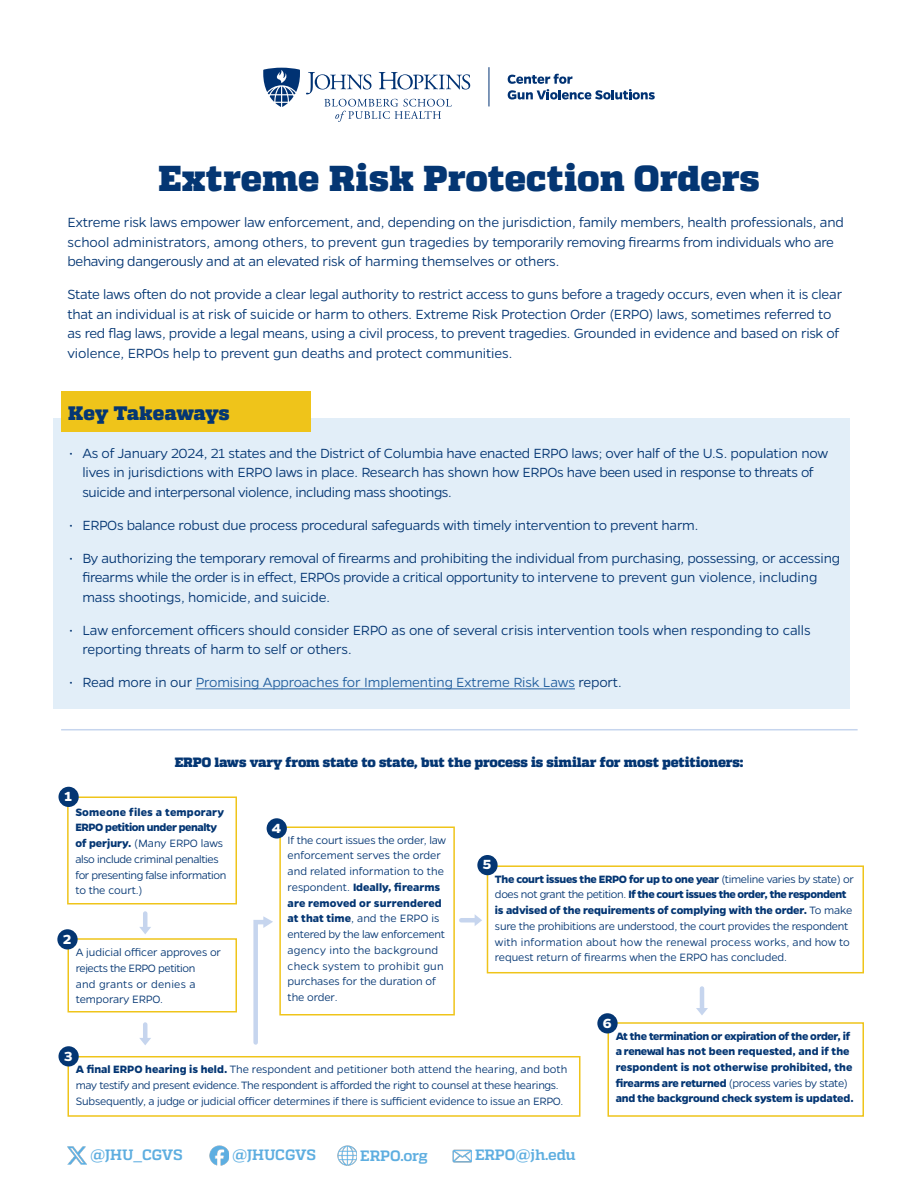
<style>
.page{position:relative;width:918px;height:1188px;background:#fff}
.page>*{position:absolute;margin:0;border:0;box-sizing:border-box;transform-origin:0 0}
.t1{font:900 36px "Quadon";color:#043673}
.t2{font:900 19.5px "Quadon";color:#043673}
.t3{font:300 15px/19.5px "Gentona";letter-spacing:-.015em;color:#043673}
.t4{font:300 15px "Gentona";letter-spacing:-.01em;color:#215e9e}
.t5{font:700 15px "Quadon";letter-spacing:-.01em;color:#5eaee0}
.t6{font:700 15px "Gentona";color:#fff}
.t7{font:900 13.5px "Quadon";letter-spacing:-.015em;color:#043673}
.t8{font:300 12px/15.8px "Gentona";letter-spacing:-.015em;color:#043673}
.t9{font:700 12px/15.8px "Gentona";letter-spacing:-.01em;color:#043673}
.s1{color:#043673}
.s2{font-weight:700}
.s3{font-weight:300}
</style>
<div class="page">
<div style="left:54px;top:418px;width:796px;height:291px;background:#e2eef8"></div>
<svg style="left:263px;top:68px;width:37px;height:39px"></svg>
<svg style="left:306px;top:72px;width:164px;height:50px"></svg>
<svg style="left:508px;top:74px;width:147px;height:26px"></svg>
<div style="left:61px;top:392px;width:249px;height:40px;background:#efc41a"></div>
<div style="left:67px;top:797px;width:170px;height:108px;border:1px solid #efc41a"></div>
<div style="left:58px;top:787px;width:21px;height:20px;background:#043673;border-radius:50%"></div>
<hr style="left:143px;top:913px;width:4px;height:16px;background:#c6d5ee">
<svg style="left:139px;top:927px;width:12px;height:7px"></svg>
<div style="left:279px;top:827px;width:176px;height:189px;border:1px solid #efc41a"></div>
<div style="left:267px;top:818px;width:20px;height:21px;background:#043673;border-radius:50%"></div>
<svg style="left:253px;top:916px;width:20px;height:22px"></svg>
<div style="left:487px;top:865px;width:377px;height:108px;border:1px solid #efc41a"></div>
<div style="left:477px;top:855px;width:21px;height:20px;background:#043673;border-radius:50%"></div>
<hr style="left:461px;top:918px;width:16px;height:4px;background:#c6d5ee">
<svg style="left:475px;top:915px;width:7px;height:11px"></svg>
<svg style="left:67px;top:938px;width:797px;height:179px"></svg>
<hr style="left:196px;top:689px;width:379px;height:1px;background:#215e9e">
<hr style="left:61px;top:729px;width:797px;height:1px;background:#c6d5ee">
<hr style="left:489px;top:67px;width:1px;height:39px;background:#003273">
<hr style="left:143px;top:1024px;width:4px;height:16px;background:#c6d5ee">
<svg style="left:139px;top:1038px;width:12px;height:7px"></svg>
<div style="left:68px;top:1056px;width:512px;height:61px;border:1px solid #efc41a"></div>
<div style="left:59px;top:1046px;width:20px;height:20px;background:#043673;border-radius:50%"></div>
<div style="left:597px;top:1013px;width:21px;height:20px;background:#043673;border-radius:50%"></div>
<div style="left:57px;top:929px;width:21px;height:21px;background:#043673;border-radius:50%"></div>
<img style="left:68px;top:1146px;width:18px;height:18px">
<img style="left:209px;top:1145px;width:19px;height:20px">
<img style="left:337px;top:1145px;width:20px;height:20px">
<img style="left:452px;top:1149px;width:19px;height:14px">
<h1 class="t1" style="left:158px;top:157px;width:603px">Extreme Risk Protection Orders</h1>
<p class="t3" style="left:68px;top:213px;width:778px">Extreme risk laws empower law enforcement, and, depending on the jurisdiction, family members, health professionals, and school administrators, among others, to prevent gun tragedies by temporarily removing firearms from individuals who are behaving dangerously and at an elevated risk of harming themselves or others.</p>
<p class="t3" style="left:68px;top:285px;width:776px">State laws often do not provide a clear legal authority to restrict access to guns before a tragedy occurs, even when it is clear that an individual is at risk of suicide or harm to others. Extreme Risk Protection Order (ERPO) laws, sometimes referred to as red flag laws, provide a legal means, using a civil process, to prevent tragedies. Grounded in evidence and based on risk of violence, ERPOs help to prevent gun deaths and protect communities.</p>
<h2 class="t2" style="left:68px;top:401px;width:163px">Key Takeaways</h2>
<p class="t3" style="left:82px;top:443px;width:747px;text-indent:-14px">• As of January 2024, 21 states and the District of Columbia have enacted ERPO laws; over half of the U.S. population now lives in jurisdictions with ERPO laws in place. Research has shown how ERPOs have been used in response to threats of suicide and interpersonal violence, including mass shootings.</p>
<p class="t3" style="left:69px;top:515px;width:631px">• ERPOs balance robust due process procedural safeguards with timely intervention to prevent harm.</p>
<p class="t3" style="left:82px;top:548px;width:759px;text-indent:-14px">• By authorizing the temporary removal of firearms and prohibiting the individual from purchasing, possessing, or accessing firearms while the order is in effect, ERPOs provide a critical opportunity to intervene to prevent gun violence, including mass shootings, homicide, and suicide.</p>
<p class="t3" style="left:82px;top:620px;width:730px;text-indent:-14px">• Law enforcement officers should consider ERPO as one of several crisis intervention tools when responding to calls reporting threats of harm to self or others.</p>
<p class="t4" style="left:69px;top:674px;width:554px"><span class="s1">• Read more in our</span> Promising Approaches for Implementing Extreme Risk Laws <span class="s1">report.</span></p>
<p class="t6" style="left:64px;top:788px;width:9px">1</p>
<h3 class="t7" style="left:175px;top:754px;width:570px">ERPO laws vary from state to state, but the process is similar for most petitioners:</h3>
<p class="t8" style="left:75px;top:804px;width:153px"><span class="s2">Someone files a temporary<br>ERPO petition under penalty of perjury.</span> (Many ERPO laws also include criminal penalties for presenting false information to the court.)</p>
<p class="t6" style="left:63px;top:930px;width:10px">2</p>
<p class="t8" style="left:76px;top:944px;width:147px">A judicial officer approves or rejects the ERPO petition<br>and grants or denies a temporary ERPO.</p>
<p class="t6" style="left:272px;top:819px;width:11px">4</p>
<p class="t8" style="left:288px;top:832px;width:160px">If the court issues the order, law enforcement serves the order and related information to the respondent. <span class="s2">Ideally, firearms are removed or surrendered at that time</span>, and the ERPO is entered by the law enforcement agency into the background check system to prohibit gun purchases for the duration of the order.</p>
<p class="t6" style="left:483px;top:856px;width:10px">5</p>
<p class="t8" style="left:495px;top:871px;width:360px"><span class="s2">The court issues the ERPO for up to one year</span> (timeline varies by state) or does not grant the petition. <span class="s2">If the court issues the order, the respondent is advised of the requirements of complying with the order.</span> To make sure the prohibitions are understood, the court provides the respondent with information about how the renewal process works, and how to request return of firearms when the ERPO has concluded.</p>
<p class="t6" style="left:603px;top:1014px;width:10px">6</p>
<p class="t6" style="left:64px;top:1047px;width:10px">3</p>
<p class="t8" style="left:76px;top:1061px;width:493px"><span class="s2">A final ERPO hearing is held.</span> The respondent and petitioner both attend the hearing, and both may testify and present evidence. The respondent is afforded the right to counsel at these hearings.<br>Subsequently, a judge or judicial officer determines if there is sufficient evidence to issue an ERPO.</p>
<p class="t5" style="left:90px;top:1146px;width:94px">@JHU_CGVS</p>
<p class="t5" style="left:232px;top:1146px;width:85px">@JHUCGVS</p>
<p class="t5" style="left:360px;top:1147px;width:69px">ERPO.org</p>
<p class="t5" style="left:475px;top:1146px;width:102px">ERPO@jh.edu</p>
<p class="t9" style="left:616px;top:1028px;width:240px">At the termination or expiration of the order, if a renewal has not been requested, and if the respondent is not otherwise prohibited, the firearms are returned <span class="s3">(process varies by state) </span>and the background check system is updated.</p>
</div>
